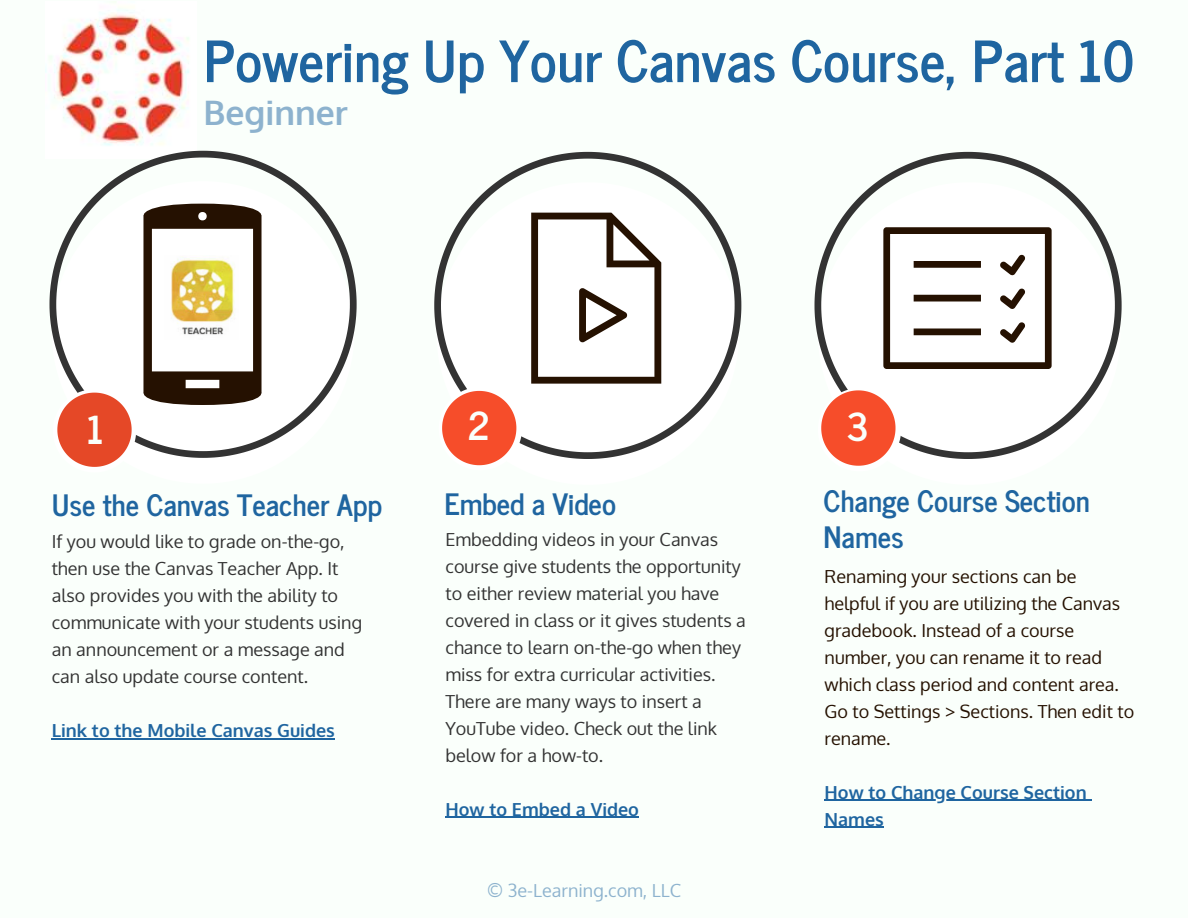
<style>
.page{position:relative;width:1188px;height:918px;background:#fafffb}
.page>*{position:absolute;margin:0;border:0;box-sizing:border-box;transform-origin:0 0}
.t1{font:700 56.25px "News Cycle";color:#1f65a0}
.t2{font:700 38.25px "News Cycle";color:#fafffb}
.t3{font:700 33.75px "Oxygen";color:rgb(31 101 160/.5)}
.t4{font:700 29.25px/36px "News Cycle";color:#1f65a0}
.t5{font:18px/27px "Oxygen";color:#333}
.t6{font:18px/27px "Oxygen";color:#251101}
.t7{font:700 18px/27px "Oxygen";color:#1f65a0}
.t8{font:18px "Oxygen";color:rgb(31 101 160/.5)}
</style>
<div class="page">
<img style="left:54px;top:14px;width:143px;height:137px">
<svg style="left:50px;top:151px;width:307px;height:307px"></svg>
<svg style="left:434px;top:152px;width:307px;height:307px"></svg>
<svg style="left:814px;top:152px;width:308px;height:307px"></svg>
<svg style="left:53px;top:389px;width:83px;height:78px"></svg>
<svg style="left:439px;top:387px;width:83px;height:79px"></svg>
<svg style="left:818px;top:388px;width:83px;height:78px"></svg>
<hr style="left:446px;top:817px;width:193px;height:1px;background:#1f65a0">
<hr style="left:52px;top:738px;width:283px;height:1px;background:#1f65a0">
<hr style="left:825px;top:800px;width:262px;height:1px;background:#1f65a0">
<hr style="left:825px;top:827px;width:59px;height:1px;background:#1f65a0">
<svg style="left:143px;top:204px;width:119px;height:201px"></svg>
<svg style="left:531px;top:213px;width:130px;height:171px"></svg>
<svg style="left:883px;top:227px;width:169px;height:142px"></svg>
<img style="left:164px;top:255px;width:74px;height:85px">
<h1 class="t1" style="left:204px;top:11px;width:932px">Powering Up Your Canvas Course, Part 10</h1>
<h3 class="t3" style="left:204px;top:91px;width:146px">Beginner</h3>
<h2 class="t2" style="left:87px;top:396px;width:18px">1</h2>
<h2 class="t2" style="left:468px;top:392px;width:24px">2</h2>
<h2 class="t2" style="left:847px;top:393px;width:24px">3</h2>
<h3 class="t4" style="left:52px;top:485px;width:332px">Use the Canvas Teacher App</h3>
<h3 class="t4" style="left:444px;top:484px;width:173px">Embed a Video</h3>
<h3 class="t4" style="left:824px;top:480px;width:268px">Change Course Section<br>Names</h3>
<p class="t5" style="left:446px;top:526px;width:302px">Embedding videos in your Canvas course give students the opportunity to either review material you have covered in class or it gives students a chance to learn on-the-go when they miss for extra curricular activities.<br>There are many ways to insert a YouTube video. Check out the link below for a how-to.</p>
<p class="t5" style="left:52px;top:528px;width:312px">If you would like to grade on-the-go, then use the Canvas Teacher App. It also provides you with the ability to communicate with your students using an announcement or a message and can also update course content.</p>
<p class="t7" style="left:52px;top:717px;width:285px">Link to the Mobile Canvas Guides</p>
<p class="t6" style="left:825px;top:563px;width:311px">Renaming your sections can be helpful if you are utilizing the Canvas gradebook. Instead of a course number, you can rename it to read which class period and content area.<br>Go to Settings &gt; Sections. Then edit to rename.</p>
<p class="t7" style="left:446px;top:796px;width:195px">How to Embed a Video</p>
<p class="t8" style="left:487px;top:878px;width:195px">© 3e-Learning.com, LLC</p>
<p class="t7" style="left:825px;top:779px;width:264px">How to Change Course Section<br>Names</p>
</div>
